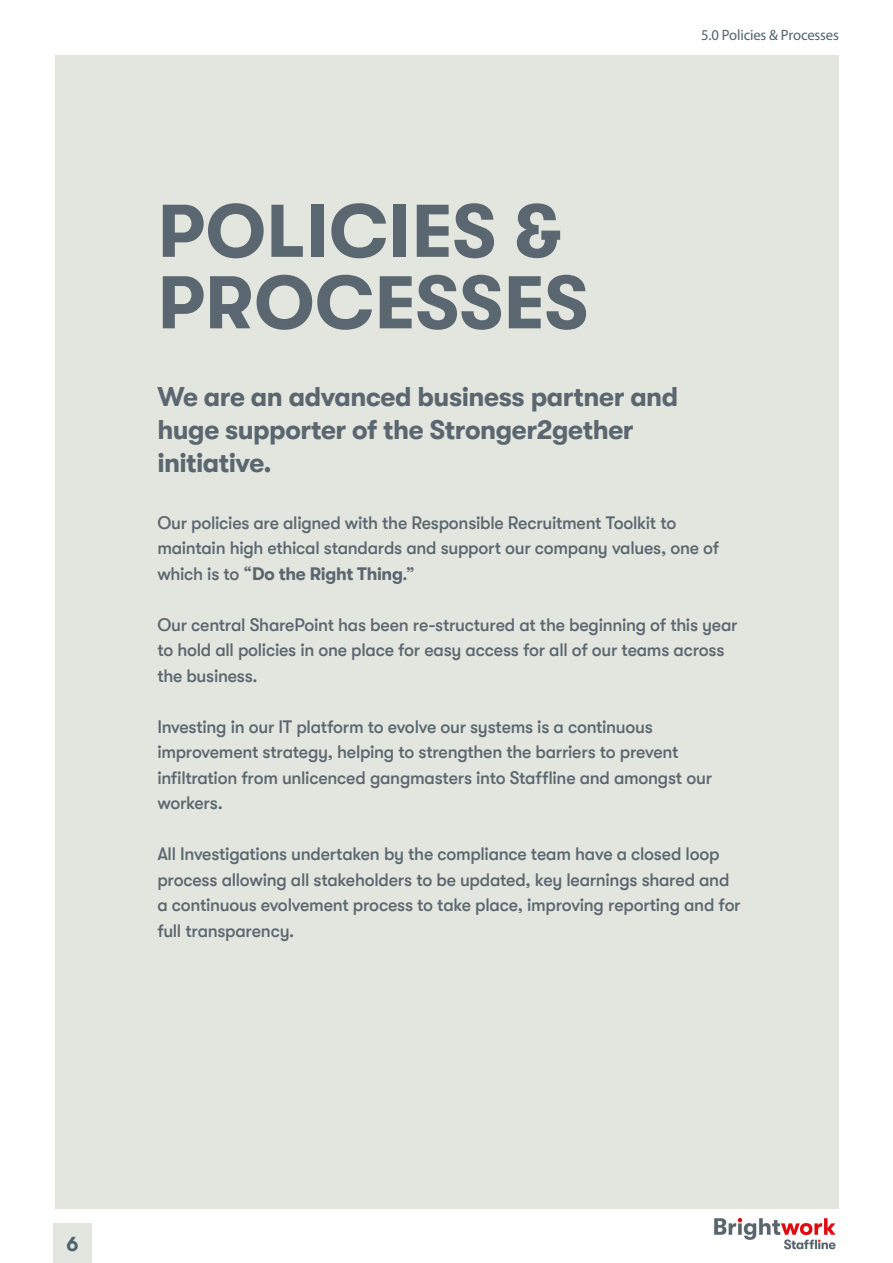
<style>
.page{position:relative;width:893px;height:1263px;background:#fff}
.page>*{position:absolute;margin:0;border:0;box-sizing:border-box;transform-origin:0 0}
.t1{font:700 74.4px "GT Walsheim Pro";letter-spacing:.01em;color:#5b6770}
.t2{font:700 27px/33px "GT Walsheim Pro";letter-spacing:-.015em;color:#5b6770}
.t3{font:700 20.1px "GT Walsheim Pro";color:#4f636e}
.t4{font:500 18px/25.5px "GT Walsheim Pro";letter-spacing:-.015em;color:#5b6770}
.t5{font:15px "Myriad Pro";letter-spacing:-.01em;color:#4f636e}
.s1{font-weight:700}
</style>
<div class="page">
<div style="left:53px;top:1223px;width:39px;height:40px;background:#e3e6de"></div>
<div style="left:55px;top:55px;width:784px;height:1154px;background:#e3e6de"></div>
<img style="left:714px;top:1218px;width:122px;height:32px">
<p class="t5" style="left:701px;top:26px;width:139px">5.0 Policies &amp; Processes</p>
<p class="t1" style="left:158px;top:189px;width:404px">POLICIES &amp;</p>
<p class="t1" style="left:158px;top:261px;width:432px">PROCESSES</p>
<p class="t2" style="left:157px;top:380px;width:523px">We are an advanced business partner and huge supporter of the Stronger2gether initiative.</p>
<p class="t4" style="left:157px;top:510px;width:563px">Our policies are aligned with the Responsible Recruitment Toolkit to maintain high ethical standards and support our company values, one of which is to “<span class="s1">Do the Right Thing</span>.”</p>
<p class="t4" style="left:157px;top:612px;width:582px">Our central SharePoint has been re-structured at the beginning of this year to hold all policies in one place for easy access for all of our teams across the business.</p>
<p class="t4" style="left:157px;top:714px;width:556px">Investing in our IT platform to evolve our systems is a continuous improvement strategy, helping to strengthen the barriers to prevent infiltration from unlicenced gangmasters into Staffline and amongst our workers.</p>
<p class="t4" style="left:157px;top:841px;width:585px">All Investigations undertaken by the compliance team have a closed loop process allowing all stakeholders to be updated, key learnings shared and a continuous evolvement process to take place, improving reporting and for full transparency.</p>
<p class="t3" style="left:66px;top:1232px;width:14px">6</p>
</div>
